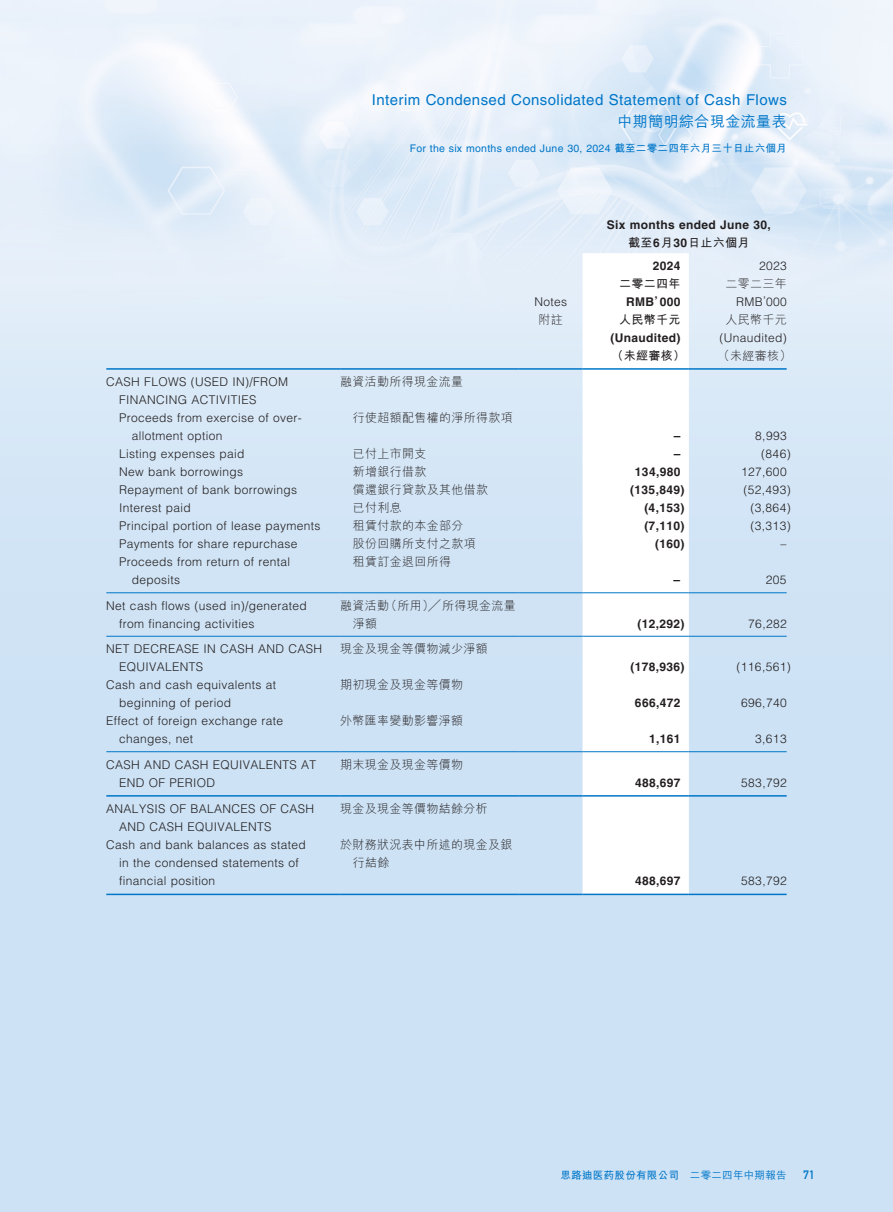
<style>
.page{position:relative;width:893px;height:1212px;background:#fff}
.page>*{position:absolute;margin:0;border:0;box-sizing:border-box;transform-origin:0 0}
.t1{font:15px "Helvetica LT Std";letter-spacing:.03em;color:#0076c8}
.t2{font:500 15px "M Hei HK";letter-spacing:.03em;color:#0076c8}
.t3{font:300 12px/18px "Helvetica LT Std";letter-spacing:.03em;color:#231f20}
.t4{font:300 12px/18px "M Hei HK";letter-spacing:.03em;color:#231f20}
.t5{font:700 12px "Helvetica LT Std";letter-spacing:.03em;color:#231f20}
.t6{font:700 12px "M Hei HK";letter-spacing:.03em;color:#231f20}
.t7{font:12px "DIN Mittelschrift Std";color:#0076c8}
.t8{font:10.5px "Helvetica LT Std";letter-spacing:.03em;color:#0076c8}
.t9{font:700 10.5px "M Hei HK";letter-spacing:.03em;color:#0076c8}
.s1{font-family:"M Hei HK";font-weight:700}
.s2{font-family:"Helvetica LT Std"}
.s3{font-weight:500}
</style>
<div class="page">
<img style="left:0;top:0;width:893px;height:145px">
<div style="left:0;top:145px;width:893px;height:1067px;background:linear-gradient(to bottom,#dfecf8,#c7dff4)"></div>
<svg style="left:583px;top:253px;width:106px;height:641px"></svg>
<hr style="left:106px;top:368px;width:234px;height:2px;background:#0076c8">
<hr style="left:340px;top:368px;width:179px;height:2px;background:#0076c8">
<hr style="left:519px;top:368px;width:64px;height:2px;background:#0076c8">
<hr style="left:583px;top:368px;width:106px;height:2px;background:#0076c8">
<hr style="left:689px;top:368px;width:98px;height:2px;background:#0076c8">
<hr style="left:106px;top:592px;width:234px;height:1px;background:#0076c8">
<hr style="left:340px;top:592px;width:179px;height:1px;background:#0076c8">
<hr style="left:519px;top:592px;width:64px;height:1px;background:#0076c8">
<hr style="left:583px;top:592px;width:106px;height:1px;background:#0076c8">
<hr style="left:689px;top:592px;width:98px;height:1px;background:#0076c8">
<hr style="left:106px;top:636px;width:234px;height:1px;background:#0076c8">
<hr style="left:340px;top:636px;width:179px;height:1px;background:#0076c8">
<hr style="left:519px;top:636px;width:64px;height:1px;background:#0076c8">
<hr style="left:583px;top:636px;width:106px;height:1px;background:#0076c8">
<hr style="left:689px;top:636px;width:98px;height:1px;background:#0076c8">
<hr style="left:106px;top:751px;width:234px;height:1px;background:#0076c8">
<hr style="left:340px;top:751px;width:179px;height:1px;background:#0076c8">
<hr style="left:519px;top:751px;width:64px;height:1px;background:#0076c8">
<hr style="left:583px;top:751px;width:106px;height:1px;background:#0076c8">
<hr style="left:689px;top:751px;width:98px;height:1px;background:#0076c8">
<hr style="left:106px;top:795px;width:234px;height:2px;background:#0076c8">
<hr style="left:340px;top:795px;width:179px;height:2px;background:#0076c8">
<hr style="left:519px;top:795px;width:64px;height:2px;background:#0076c8">
<hr style="left:583px;top:795px;width:106px;height:2px;background:#0076c8">
<hr style="left:689px;top:795px;width:98px;height:2px;background:#0076c8">
<hr style="left:106px;top:894px;width:234px;height:1px;background:#0076c8">
<hr style="left:340px;top:894px;width:179px;height:1px;background:#0076c8">
<hr style="left:519px;top:894px;width:64px;height:1px;background:#0076c8">
<hr style="left:583px;top:894px;width:106px;height:1px;background:#0076c8">
<hr style="left:689px;top:894px;width:98px;height:1px;background:#0076c8">
<p class="t1" style="left:372px;top:91px;width:416px">Interim Condensed Consolidated Statement of Cash Flows</p>
<p class="t2" style="left:617px;top:111px;width:171px">中期簡明綜合現金流量表</p>
<p class="t8" style="left:410px;top:142px;width:379px">For the six months ended June 30, 2024 <span class="s1">截至二零二四年六月三十日止六個月</span></p>
<p class="t5" style="left:607px;top:218px;width:166px">Six months ended June 30,</p>
<p class="t6" style="left:628px;top:234px;width:123px">截至<span class="s2">6</span>月<span class="s2">30</span>日止六個月</p>
<p class="t5" style="left:653px;top:258px;width:29px">2024</p>
<p class="t3" style="left:759px;top:256px;width:29px">2023</p>
<p class="t6" style="left:619px;top:274px;width:63px">二零二四年</p>
<p class="t4" style="left:725px;top:274px;width:63px">二零二三年</p>
<p class="t3" style="left:119px;top:373px;width:170px;text-indent:-13px">CASH FLOWS (USED IN)/FROM<br>FINANCING ACTIVITIES</p>
<p class="t4" style="left:340px;top:373px;width:125px">融資活動所得現金流量</p>
<p class="t3" style="left:132px;top:409px;width:172px;text-indent:-13px">Proceeds from exercise of over&shy;allotment option</p>
<p class="t4" style="left:353px;top:409px;width:162px">行使超額配售權的淨所得款項</p>
<p class="t3" style="left:534px;top:292px;width:34px">Notes</p>
<p class="t5" style="left:626px;top:294px;width:56px">RMB’ 000</p>
<p class="t3" style="left:736px;top:292px;width:52px">RMB’000</p>
<p class="t4" style="left:538px;top:310px;width:26px">附註</p>
<p class="t6" style="left:619px;top:310px;width:63px">人民幣千元</p>
<p class="t4" style="left:725px;top:310px;width:63px">人民幣千元</p>
<p class="t5" style="left:610px;top:330px;width:72px">(Unaudited)</p>
<p class="t3" style="left:719px;top:328px;width:69px">(Unaudited)</p>
<p class="t6" style="left:611px;top:346px;width:75px">（未經審核）</p>
<p class="t4" style="left:718px;top:346px;width:75px">（未經審核）</p>
<p class="t5" style="left:674px;top:429px;width:8px">–</p>
<p class="t3" style="left:755px;top:427px;width:33px">8,993</p>
<p class="t3" style="left:119px;top:445px;width:127px">Listing expenses paid</p>
<p class="t4" style="left:353px;top:445px;width:75px">已付上市開支</p>
<p class="t5" style="left:674px;top:447px;width:8px">–</p>
<p class="t3" style="left:761px;top:445px;width:31px">(846)</p>
<p class="t3" style="left:119px;top:463px;width:126px">New bank borrowings</p>
<p class="t4" style="left:353px;top:463px;width:75px">新增銀行借款</p>
<p class="t5" style="left:635px;top:465px;width:47px">134,980</p>
<p class="t3" style="left:741px;top:463px;width:47px">127,600</p>
<p class="t3" style="left:119px;top:481px;width:180px">Repayment of bank borrowings</p>
<p class="t4" style="left:353px;top:481px;width:137px">償還銀行貸款及其他借款</p>
<p class="t5" style="left:630px;top:483px;width:56px">(135,849)</p>
<p class="t3" style="left:744px;top:481px;width:49px">(52,493)</p>
<p class="t3" style="left:119px;top:499px;width:73px">Interest paid</p>
<p class="t4" style="left:353px;top:499px;width:51px">已付利息</p>
<p class="t5" style="left:644px;top:501px;width:42px">(4,153)</p>
<p class="t3" style="left:751px;top:499px;width:42px">(3,864)</p>
<p class="t3" style="left:119px;top:517px;width:203px">Principal portion of lease payments</p>
<p class="t4" style="left:353px;top:517px;width:112px">租賃付款的本金部分</p>
<p class="t5" style="left:644px;top:519px;width:42px">(7,110)</p>
<p class="t3" style="left:751px;top:517px;width:42px">(3,313)</p>
<p class="t3" style="left:119px;top:535px;width:180px">Payments for share repurchase</p>
<p class="t4" style="left:353px;top:535px;width:125px">股份回購所支付之款項</p>
<p class="t5" style="left:655px;top:537px;width:31px">(160)</p>
<p class="t3" style="left:781px;top:535px;width:7px">–</p>
<p class="t3" style="left:132px;top:553px;width:160px;text-indent:-13px">Proceeds from return of rental deposits</p>
<p class="t4" style="left:353px;top:553px;width:100px">租賃訂金退回所得</p>
<p class="t5" style="left:674px;top:573px;width:8px">–</p>
<p class="t3" style="left:766px;top:571px;width:22px">205</p>
<p class="t3" style="left:119px;top:596px;width:189px;text-indent:-13px">Net cash flows (used in)/generated from financing activities</p>
<p class="t4" style="left:353px;top:596px;width:164px;text-indent:-13px">融資活動（所用）╱所得現金流量淨額</p>
<p class="t3" style="left:119px;top:640px;width:205px;text-indent:-13px">NET DECREASE IN CASH AND CASH<br>EQUIVALENTS</p>
<p class="t4" style="left:340px;top:639px;width:149px">現金及現金等價物減少淨額</p>
<p class="t3" style="left:119px;top:676px;width:159px;text-indent:-13px">Cash and cash equivalents at beginning of period</p>
<p class="t4" style="left:340px;top:675px;width:125px">期初現金及現金等價物</p>
<p class="t3" style="left:119px;top:712px;width:166px;text-indent:-13px">Effect of foreign exchange rate changes, net</p>
<p class="t4" style="left:340px;top:711px;width:125px">外幣匯率變動影響淨額</p>
<p class="t3" style="left:119px;top:755px;width:199px;text-indent:-13px">CASH AND CASH EQUIVALENTS AT<br>END OF PERIOD</p>
<p class="t4" style="left:340px;top:755px;width:125px">期末現金及現金等價物</p>
<p class="t3" style="left:119px;top:800px;width:197px;text-indent:-13px">ANALYSIS OF BALANCES OF CASH<br>AND CASH EQUIVALENTS</p>
<p class="t4" style="left:340px;top:799px;width:149px">現金及現金等價物結餘分析</p>
<p class="t3" style="left:119px;top:836px;width:188px;text-indent:-13px">Cash and bank balances as stated in the condensed statements of financial position</p>
<p class="t4" style="left:353px;top:835px;width:161px;text-indent:-13px">於財務狀況表中所述的現金及銀行結餘</p>
<p class="t5" style="left:637px;top:616px;width:49px">(12,292)</p>
<p class="t3" style="left:748px;top:614px;width:40px">76,282</p>
<p class="t5" style="left:630px;top:659px;width:56px">(178,936)</p>
<p class="t3" style="left:737px;top:658px;width:56px">(116,561)</p>
<p class="t5" style="left:635px;top:695px;width:47px">666,472</p>
<p class="t3" style="left:741px;top:694px;width:47px">696,740</p>
<p class="t5" style="left:649px;top:731px;width:33px">1,161</p>
<p class="t3" style="left:755px;top:730px;width:33px">3,613</p>
<p class="t5" style="left:635px;top:775px;width:47px">488,697</p>
<p class="t3" style="left:741px;top:773px;width:47px">583,792</p>
<p class="t5" style="left:635px;top:873px;width:47px">488,697</p>
<p class="t3" style="left:741px;top:872px;width:47px">583,792</p>
<p class="t9" style="left:561px;top:1168px;width:228px">思路迪医药股份有限公司 <span class="s3">二零二四年中期報告</span></p>
<p class="t7" style="left:803px;top:1167px;width:13px">71</p>
</div>
